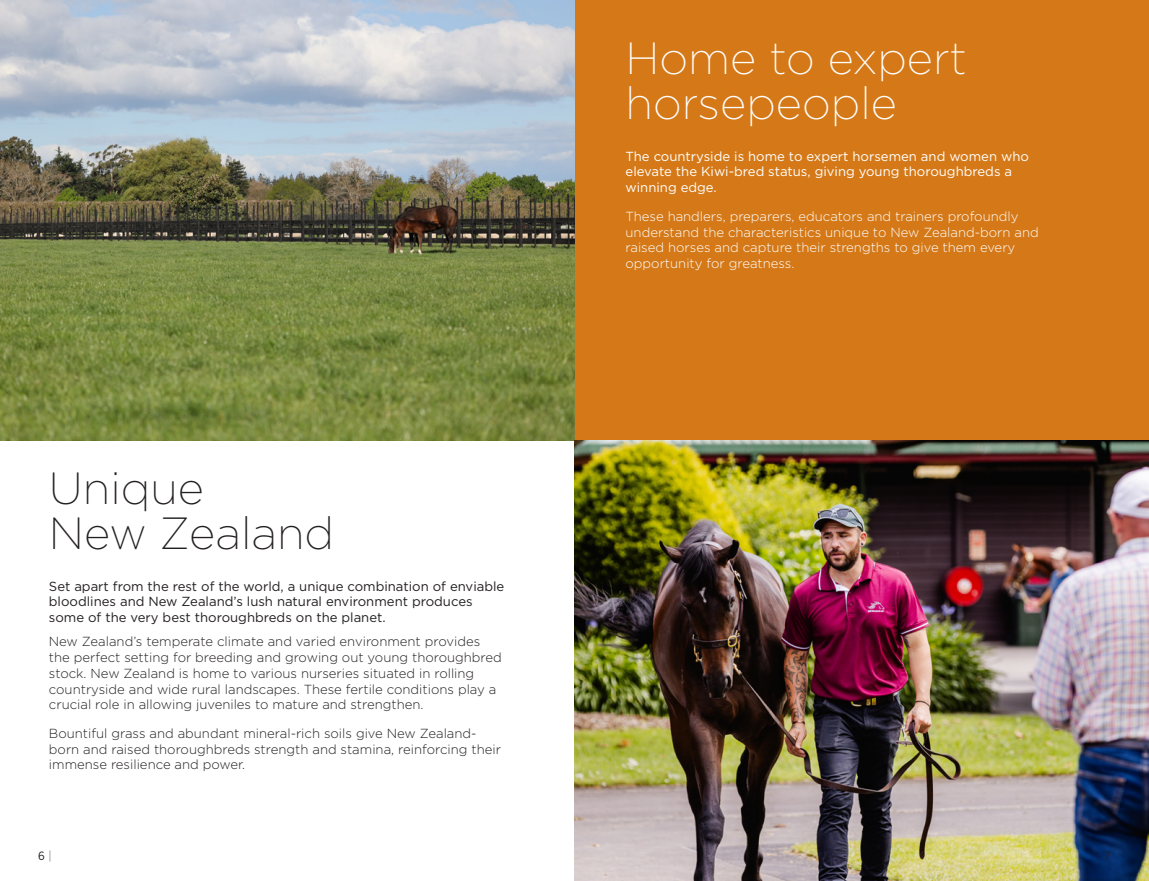
<style>
.page{position:relative;width:1149px;height:881px;background:#fff}
.page>*{position:absolute;margin:0;border:0;box-sizing:border-box;transform-origin:0 0}
.t1{font:200 45px/45px "Gotham";color:#fff}
.t2{font:200 45px/45px "Gotham";color:#231f20}
.t3{font:300 13.2px/15.8px "Gotham";color:#231f20}
.t4{font:300 13.2px/15.8px "Gotham";color:#fff}
.t5{font:13.2px/15.8px "Gotham";color:#231f20}
.t6{font:13.2px/15.8px "Gotham";color:#fff}
.t7{font:12px "Gotham Narrow";color:#231f20}
.t8{font:200 12px "Gotham";color:#231f20}
.s1{font-family:"Gotham";font-weight:200}
.s2{font-family:"Gotham Narrow";font-weight:400}
</style>
<div class="page">
<div style="left:574px;top:0;width:574px;height:440px;background:#d57918"></div>
<img style="left:0;top:0;width:574px;height:440px">
<img style="left:574px;top:440px;width:574px;height:440px">
<h1 class="t2" style="left:49px;top:464px;width:286px">Unique<br>New Zealand</h1>
<p class="t5" style="left:49px;top:577px;width:457px">Set apart from the rest of the world, a unique combination of enviable bloodlines and New Zealand’s lush natural environment produces some of the very best thoroughbreds on the planet.</p>
<p class="t3" style="left:49px;top:633px;width:454px">New Zealand’s temperate climate and varied environment provides the perfect setting for breeding and growing out young thoroughbred stock. New Zealand is home to various nurseries situated in rolling countryside and wide rural landscapes. These fertile conditions play a crucial role in allowing juveniles to mature and strengthen.</p>
<p class="t3" style="left:49px;top:724px;width:453px">Bountiful grass and abundant mineral-rich soils give New Zealand&shy;born and raised thoroughbreds strength and stamina, reinforcing their immense resilience and power.</p>
<h1 class="t1" style="left:625px;top:34px;width:342px">Home to expert horsepeople</h1>
<p class="t6" style="left:625px;top:148px;width:405px">The countryside is home to expert horsemen and women who elevate the Kiwi-bred status, giving young thoroughbreds a winning edge.</p>
<p class="t4" style="left:625px;top:208px;width:414px">These handlers, preparers, educators and trainers profoundly understand the characteristics unique to New Zealand-born and raised horses and capture their strengths to give them every opportunity for greatness.</p>
<p class="t7" style="left:38px;top:847px;width:15px">6 <span class="s1">|</span></p>
<p class="t8" style="left:1097px;top:847px;width:14px">| <span class="s2">7</span></p>
</div>
